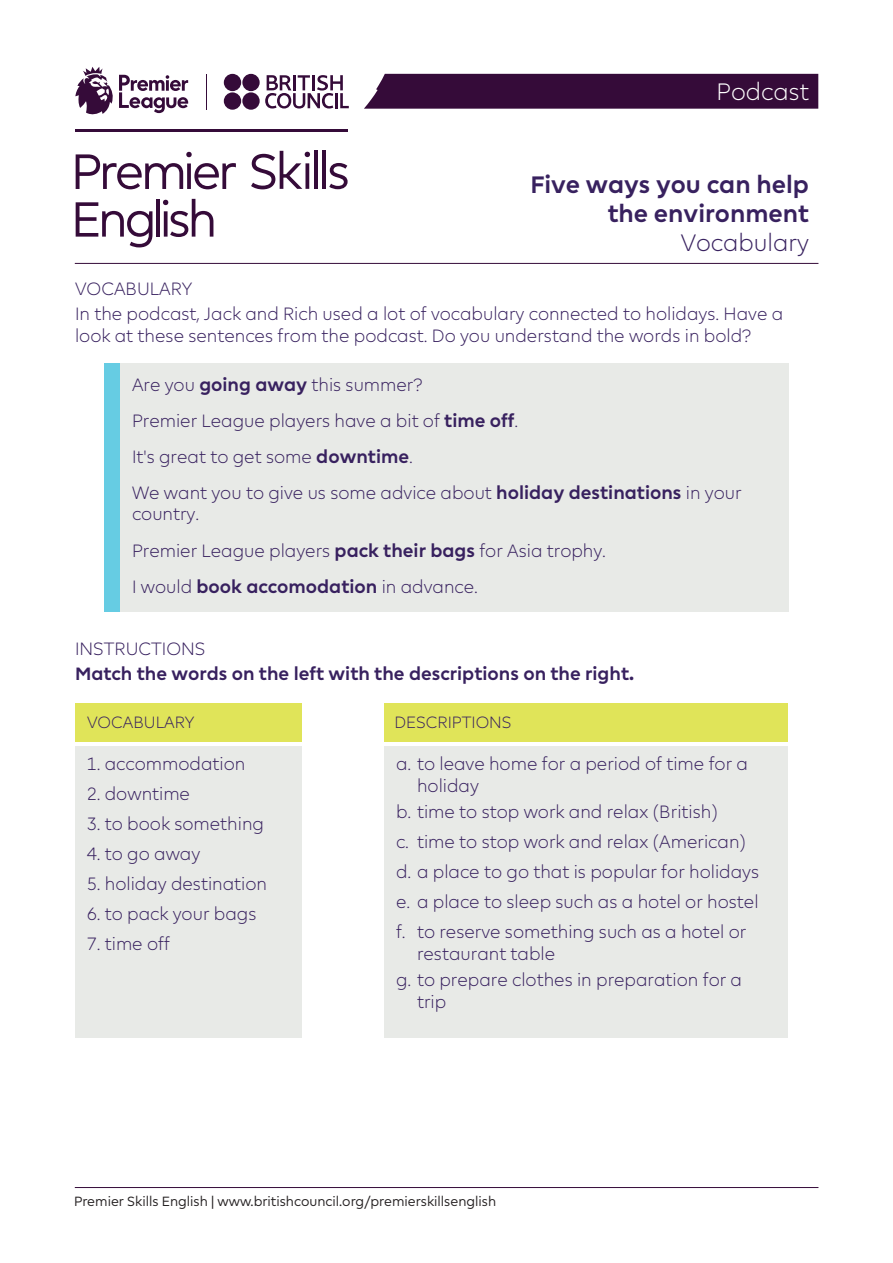
<style>
.page{position:relative;width:893px;height:1263px;background:#fff}
.page>*{position:absolute;margin:0;border:0;box-sizing:border-box;transform-origin:0 0}
.t1{font:700 24px/28.8px "Premier League";color:#38215f;text-align:right}
.t2{font:300 24px "Premier League";color:#38215f}
.t3{font:300 24px "Premier League";color:#fff}
.t4{font:300 18px/30px "Premier League";color:#38215f}
.t5{font:700 18px "Premier League";color:#38215f}
.t6{font:300 16.5px "Premier League";color:#38215f}
.t7{font:13.5px "Premier League";color:#231f20}
.s1{font-weight:700}
</style>
<div class="page">
<svg style="left:265px;top:75px;width:84px;height:34px"></svg>
<div style="left:224px;top:74px;width:17px;height:17px;background:#350b39;border-radius:50%"></div>
<div style="left:242px;top:74px;width:18px;height:17px;background:#350b39;border-radius:50%"></div>
<div style="left:224px;top:92px;width:17px;height:18px;background:#350b39;border-radius:50%"></div>
<div style="left:242px;top:92px;width:18px;height:18px;background:#350b39;border-radius:50%"></div>
<svg style="left:75px;top:67px;width:113px;height:48px"></svg>
<hr style="left:206px;top:74px;width:1px;height:36px;background:#350b39">
<hr style="left:75px;top:1187px;width:743px;height:1px;background:#350b39">
<div style="left:364px;top:74px;width:454px;height:35px;background:#350b39"></div>
<hr style="left:75px;top:263px;width:743px;height:1px;background:#350b39">
<hr style="left:75px;top:130px;width:273px;height:2px;background:#350b39">
<svg style="left:76px;top:152px;width:160px;height:37px"></svg>
<svg style="left:251px;top:151px;width:59px;height:38px"></svg>
<hr style="left:314px;top:151px;width:3px;height:38px;background:#350b39">
<hr style="left:322px;top:151px;width:4px;height:38px;background:#350b39">
<svg style="left:329px;top:163px;width:19px;height:26px"></svg>
<svg style="left:76px;top:202px;width:76px;height:45px"></svg>
<hr style="left:156px;top:199px;width:4px;height:38px;background:#350b39">
<svg style="left:163px;top:199px;width:50px;height:38px"></svg>
<div style="left:75px;top:703px;width:227px;height:38px;background:#e0e459"></div>
<div style="left:384px;top:703px;width:404px;height:38px;background:#e0e459"></div>
<div style="left:75px;top:746px;width:227px;height:291px;background:#e8eae7"></div>
<div style="left:384px;top:746px;width:404px;height:291px;background:#e8eae7"></div>
<div style="left:120px;top:363px;width:668px;height:249px;background:#e8eae7"></div>
<div style="left:104px;top:363px;width:16px;height:249px;background:#66cce3"></div>
<h1 class="t3" style="left:717px;top:78px;width:94px">Podcast</h1>
<h1 class="t1" style="left:531px;top:171px;width:280px">Five ways you can help the environment</h1>
<h1 class="t2" style="left:681px;top:230px;width:130px">Vocabulary</h1>
<p class="t4" style="left:75px;top:276px;width:710px;line-height:25.5px">VOCABULARY<br>In the podcast, Jack and Rich used a lot of vocabulary connected to holidays. Have a</p>
<p class="t4" style="left:75px;top:321px;width:678px">look at these sentences from the podcast. Do you understand the words in bold?</p>
<p class="t4" style="left:132px;top:367px;width:611px;line-height:36px">Are you <span class="s1">going away</span> this summer?<br>Premier League players have a bit of <span class="s1">time off</span>.<br>It's great to get some <span class="s1">downtime</span>.<br>We want you to give us some advice about <span class="s1">holiday destinations</span> in your</p>
<p class="t4" style="left:132px;top:496px;width:476px;line-height:36.5px">country.<br>Premier League players <span class="s1">pack their bags</span> for Asia trophy.<br>I would <span class="s1">book accomodation</span> in advance.</p>
<p class="t4" style="left:75px;top:634px;width:132px">INSTRUCTIONS</p>
<p class="t5" style="left:75px;top:664px;width:561px">Match the words on the left with the descriptions on the right.</p>
<p class="t6" style="left:87px;top:713px;width:109px">VOCABULARY</p>
<p class="t4" style="left:87px;top:749px;width:160px">1. accommodation</p>
<p class="t6" style="left:394px;top:713px;width:119px">DESCRIPTIONS</p>
<p class="t4" style="left:417px;top:753px;width:332px;line-height:21.6px;text-indent:-21px">a. to leave home for a period of time for a holiday</p>
<p class="t4" style="left:396px;top:797px;width:365px">b. time to stop work and relax (British)<br>c. time to stop work and relax (American) d. a place to go that is popular for holidays e. a place to sleep such as a hotel or hostel f. to reserve something such as a hotel or</p>
<p class="t4" style="left:396px;top:941px;width:348px;line-height:26.4px;text-indent:21px">restaurant table<br>g. to prepare clothes in preparation for a</p>
<p class="t4" style="left:417px;top:987px;width:31px">trip</p>
<p class="t4" style="left:87px;top:779px;width:105px">2. downtime</p>
<p class="t4" style="left:87px;top:809px;width:178px">3. to book something</p>
<p class="t4" style="left:87px;top:839px;width:115px">4. to go away</p>
<p class="t4" style="left:87px;top:869px;width:182px">5. holiday destination</p>
<p class="t4" style="left:87px;top:899px;width:171px">6. to pack your bags</p>
<p class="t4" style="left:87px;top:929px;width:85px">7. time off</p>
<p class="t7" style="left:74px;top:1193px;width:424px">Premier Skills English | www.britishcouncil.org/premierskillsenglish</p>
</div>
